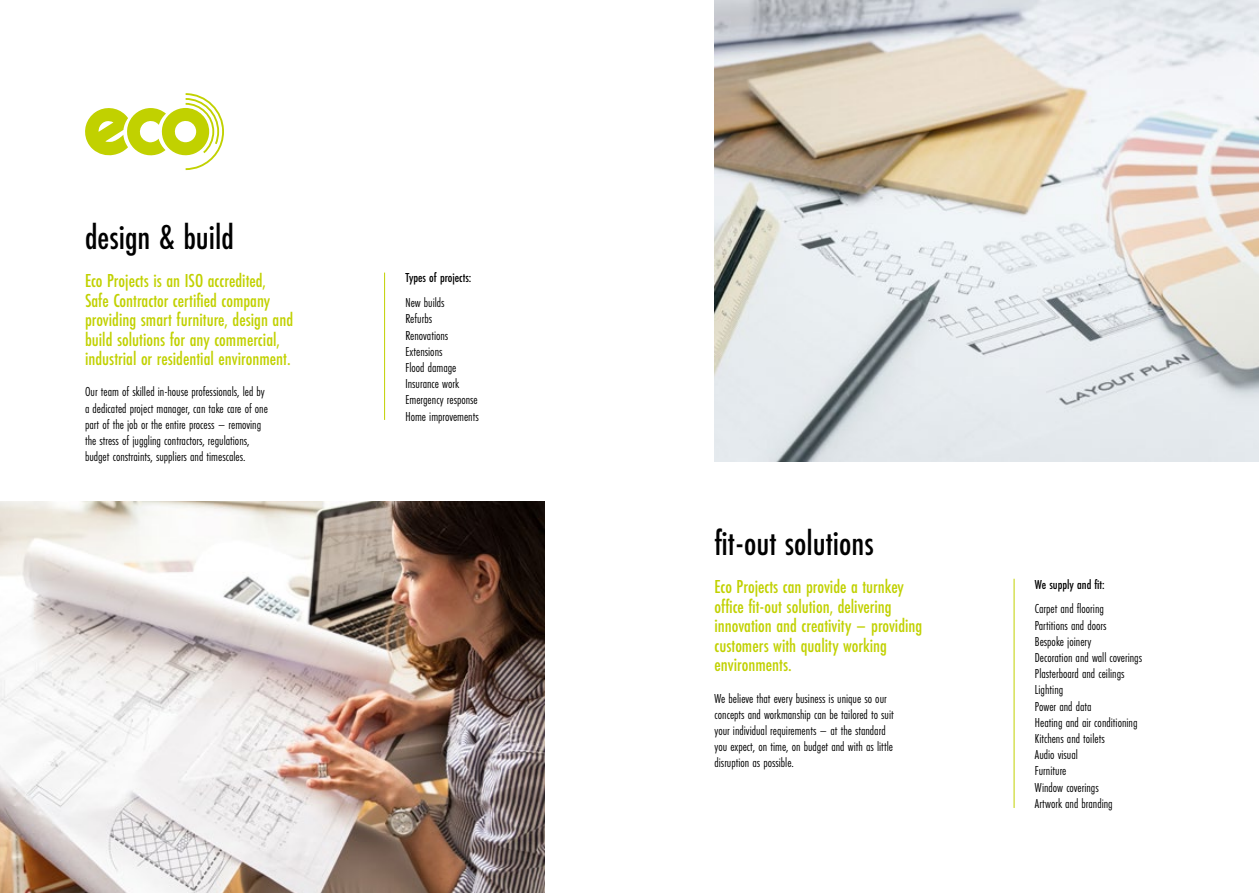
<style>
.page{position:relative;width:1259px;height:893px;background:#fff}
.page>*{position:absolute;margin:0;border:0;box-sizing:border-box;transform-origin:0 0}
.t1{font:500 36px "Futura PT Cond";color:#000}
.t2{font:500 19.5px/19.5px "Futura PT Cond";color:#c1d100}
.t3{font:13.5px/16.2px "Futura PT Cond";color:#000}
.t4{font:500 13.5px "Futura PT Cond";color:#000}
</style>
<div class="page">
<svg style="left:85px;top:93px;width:139px;height:77px"></svg>
<img style="left:0;top:502px;width:544px;height:391px">
<img style="left:714px;top:0;width:545px;height:462px">
<hr style="left:384px;top:273px;width:1px;height:147px;background:#c1d100">
<hr style="left:1013px;top:579px;width:1px;height:229px;background:#c1d100">
<h1 class="t1" style="left:85px;top:215px;width:151px">design &amp; build</h1>
<h2 class="t2" style="left:85px;top:271px;width:210px">Eco Projects is an ISO accredited, Safe Contractor certified company providing smart furniture, design and build solutions for any commercial, industrial or residential environment.</h2>
<p class="t3" style="left:85px;top:384px;width:184px">Our team of skilled in-house professionals, led by a dedicated project manager, can take care of one part of the job or the entire process – removing the stress of juggling contractors, regulations, budget constraints, suppliers and timescales.</p>
<p class="t4" style="left:405px;top:270px;width:67px">Types of projects:</p>
<p class="t3" style="left:405px;top:295px;width:75px">New builds<br>Refurbs<br>Renovations<br>Extensions<br>Flood damage<br>Insurance work<br>Emergency response<br>Home improvements</p>
<h1 class="t1" style="left:714px;top:522px;width:161px">fit-out solutions</h1>
<h2 class="t2" style="left:714px;top:577px;width:209px">Eco Projects can provide a turnkey office fit-out solution, delivering innovation and creativity – providing customers with quality working environments.</h2>
<p class="t3" style="left:714px;top:690px;width:181px">We believe that every business is unique so our concepts and workmanship can be tailored to suit your individual requirements – at the standard you expect, on time, on budget and with as little disruption as possible.</p>
<p class="t4" style="left:1035px;top:576px;width:71px">We supply and fit:</p>
<p class="t3" style="left:1035px;top:601px;width:109px">Carpet and flooring<br>Partitions and doors<br>Bespoke joinery<br>Decoration and wall coverings<br>Plasterboard and ceilings<br>Lighting<br>Power and data<br>Heating and air conditioning<br>Kitchens and toilets<br>Audio visual<br>Furniture<br>Window coverings<br>Artwork and branding</p>
</div>
